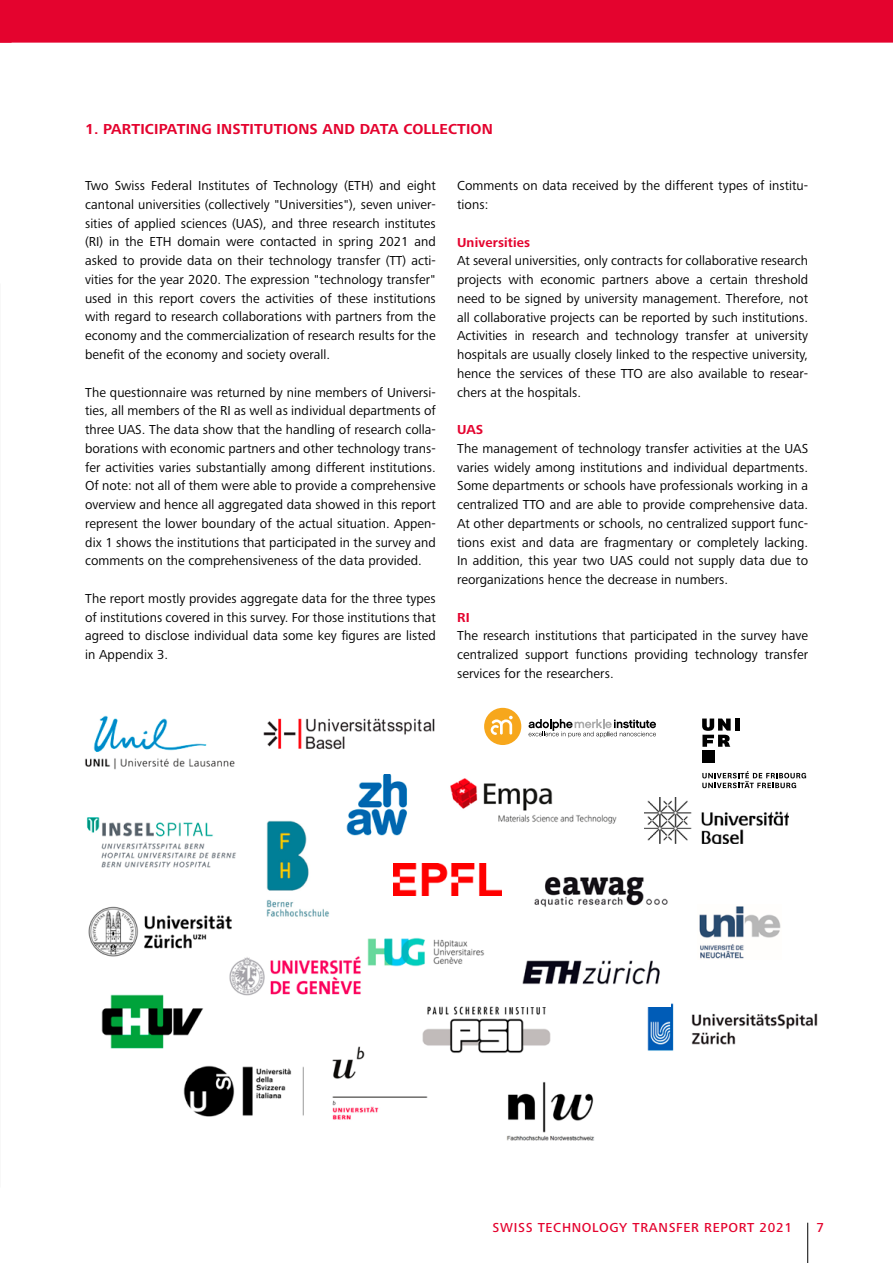
<style>
.page{position:relative;width:893px;height:1263px;background:#fff}
.page>*{position:absolute;margin:0;border:0;box-sizing:border-box;transform-origin:0 0}
.t1{font:700 15px "Frutiger Next Pro";letter-spacing:.01em;color:#e4032e}
.t2{font:13.5px/18.8px "Frutiger Next Pro";letter-spacing:.005em;color:#000;text-align:justify}
.t3{font:500 13.5px "Frutiger Next Pro";letter-spacing:.05em;color:#e4032e}
.t4{font:700 13.5px "Frutiger Next Pro";letter-spacing:.01em;color:#e4032e}
</style>
<div class="page">
<hr style="left:807px;top:1223px;width:1px;height:40px;background:#000">
<div style="left:0;top:0;width:893px;height:43px;background:#e4032e"></div>
<img style="left:85px;top:715px;width:150px;height:55px">
<img style="left:87px;top:817px;width:149px;height:51px">
<img style="left:88px;top:906px;width:144px;height:51px">
<img style="left:101px;top:994px;width:103px;height:54px">
<img style="left:644px;top:797px;width:145px;height:46px">
<img style="left:346px;top:774px;width:61px;height:62px">
<img style="left:266px;top:820px;width:63px;height:97px">
<img style="left:332px;top:1047px;width:96px;height:73px">
<div style="left:229px;top:945px;width:134px;height:62px;background:#fff"></div>
<img style="left:229px;top:956px;width:132px;height:40px">
<img style="left:450px;top:778px;width:167px;height:46px">
<img style="left:394px;top:864px;width:108px;height:31px">
<img style="left:183px;top:1065px;width:121px;height:52px">
<div style="left:422px;top:999px;width:130px;height:60px;background:#fff"></div>
<img style="left:422px;top:1006px;width:129px;height:47px">
<img style="left:507px;top:1082px;width:87px;height:59px">
<img style="left:647px;top:1003px;width:171px;height:48px">
<img style="left:534px;top:876px;width:134px;height:31px">
<svg style="left:702px;top:771px;width:104px;height:17px"></svg>
<hr style="left:735px;top:718px;width:4px;height:13px;background:#000">
<div style="left:702px;top:751px;width:12px;height:12px;background:#000"></div>
<svg style="left:702px;top:718px;width:29px;height:29px"></svg>
<div style="left:498px;top:945px;width:172px;height:61px;background:#fff"></div>
<img style="left:523px;top:960px;width:137px;height:24px">
<img style="left:264px;top:718px;width:171px;height:32px">
<div style="left:484px;top:708px;width:37px;height:37px;background:#f7a71c;border-radius:50%"></div>
<svg style="left:529px;top:719px;width:127px;height:18px"></svg>
<svg style="left:491px;top:716px;width:22px;height:19px"></svg>
<img style="left:367px;top:938px;width:117px;height:28px">
<img style="left:699px;top:906px;width:82px;height:53px">
<p class="t1" style="left:85px;top:120px;width:409px">1. PARTICIPATING INSTITUTIONS AND DATA COLLECTION</p>
<p class="t2" style="left:85px;top:176px;width:352px">Two Swiss Federal Institutes of Technology (ETH) and eight cantonal universities (collectively "Universities"), seven univer&shy;sities of applied sciences (UAS), and three research institutes (RI) in the ETH domain were contacted in spring 2021 and asked to provide data on their technology transfer (TT) acti&shy;vities for the year 2020. The expression "technology transfer" used in this report covers the activities of these institutions with regard to research collaborations with partners from the economy and the commercialization of research results for the benefit of the economy and society overall.</p>
<p class="t2" style="left:85px;top:383px;width:352px">The questionnaire was returned by nine members of Universi&shy;ties, all members of the RI as well as individual departments of three UAS. The data show that the handling of research colla&shy;borations with economic partners and other technology trans&shy;fer activities varies substantially among different institutions.<br>Of note: not all of them were able to provide a comprehensive overview and hence all aggregated data showed in this report represent the lower boundary of the actual situation. Appen&shy;dix 1 shows the institutions that participated in the survey and comments on the comprehensiveness of the data provided.</p>
<p class="t2" style="left:85px;top:589px;width:352px">The report mostly provides aggregate data for the three types of institutions covered in this survey. For those institutions that agreed to disclose individual data some key figures are listed in Appendix 3.</p>
<p class="t2" style="left:457px;top:176px;width:353px">Comments on data received by the different types of institu&shy;tions:</p>
<p class="t4" style="left:457px;top:234px;width:75px">Universities</p>
<p class="t2" style="left:457px;top:251px;width:353px">At several universities, only contracts for collaborative research projects with economic partners above a certain threshold need to be signed by university management. Therefore, not all collaborative projects can be reported by such institutions.<br>Activities in research and technology transfer at university hospitals are usually closely linked to the respective university, hence the services of these TTO are also available to resear&shy;chers at the hospitals.</p>
<p class="t4" style="left:457px;top:422px;width:28px">UAS</p>
<p class="t2" style="left:457px;top:439px;width:353px">The management of technology transfer activities at the UAS varies widely among institutions and individual departments.<br>Some departments or schools have professionals working in a centralized TTO and are able to provide comprehensive data.<br>At other departments or schools, no centralized support func&shy;tions exist and data are fragmentary or completely lacking.<br>In addition, this year two UAS could not supply data due to reorganizations hence the decrease in numbers.</p>
<p class="t4" style="left:457px;top:609px;width:14px">RI</p>
<p class="t2" style="left:457px;top:626px;width:352px">The research institutions that participated in the survey have centralized support functions providing technology transfer services for the researchers.</p>
<p class="t3" style="left:493px;top:1220px;width:301px">SWISS TECHNOLOGY TRANSFER REPORT 2021</p>
<p class="t3" style="left:816px;top:1220px;width:9px">7</p>
</div>
